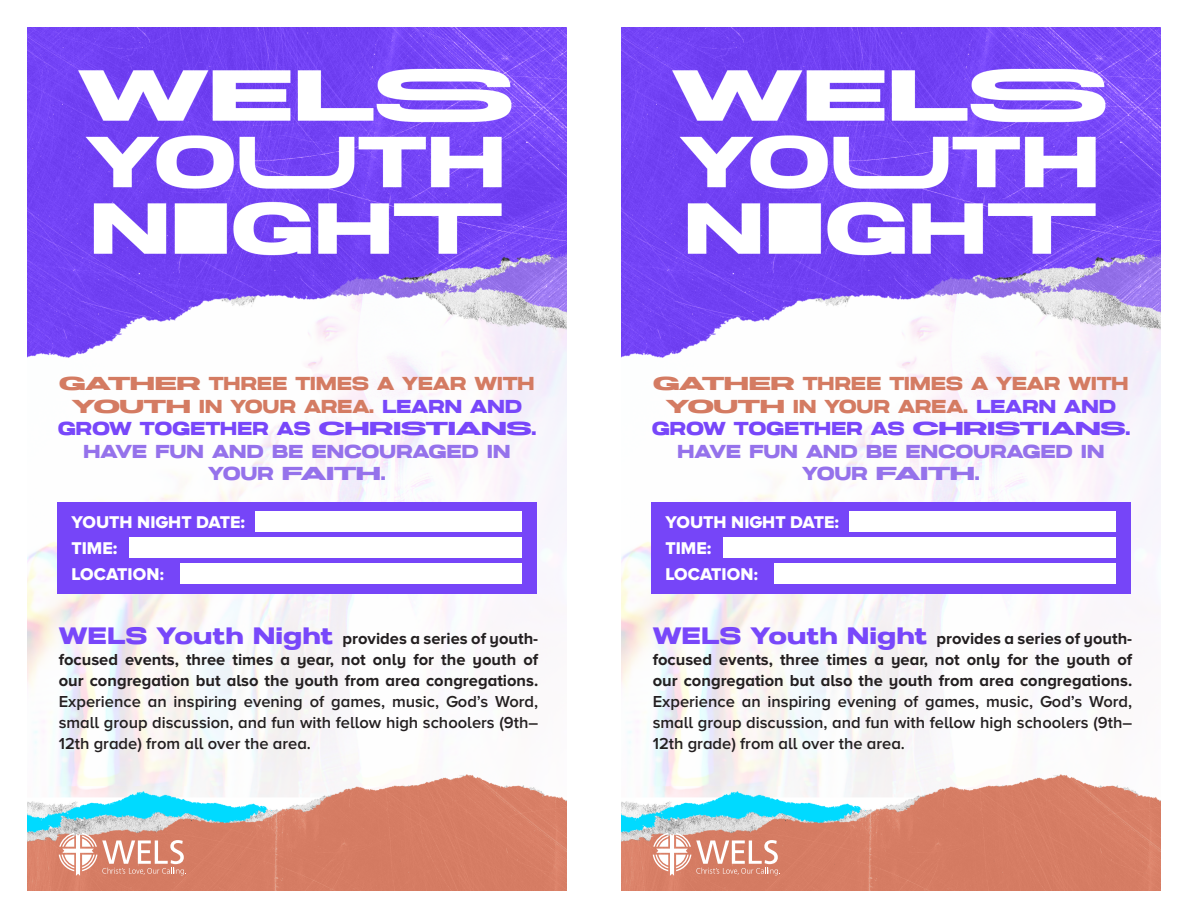
<style>
.page{position:relative;width:1188px;height:918px;background:#fff}
.page>*{position:absolute;margin:0;border:0;box-sizing:border-box;transform-origin:0 0}
.t1{font:18.75px/22.5px "Joyride STD";letter-spacing:-.02em;color:#d47b62;text-align:center}
.t2{font:17.7px "Proxima Nova A Extrabld";color:#fff}
.t3{font:600 16.5px/21px "Proxima Nova A";color:#231f20;text-align:justify}
.s1{font-family:"Joyride WIDE"}
.s2{color:#7847fa}
.s3{font-family:"Joyride WIDE";color:#7847fa}
.s4{color:#9572eb}
.s5{font-family:"Joyride WIDE";color:#9572eb}
.s6{font-family:"Davis Sans";font-weight:700}
.s7{font-family:"Joyride STD";font-weight:400;font-size:23.7px;color:#7847fa}
.s8{font-weight:700}
</style>
<div class="page">
<img style="left:27px;top:27px;width:540px;height:864px">
<img style="left:621px;top:27px;width:540px;height:864px">
<div style="left:57px;top:502px;width:480px;height:92px;background:#7645f8"></div>
<div style="left:255px;top:512px;width:266px;height:20px;background:#fff"></div>
<div style="left:129px;top:538px;width:392px;height:20px;background:#fff"></div>
<div style="left:180px;top:563px;width:341px;height:21px;background:#fff"></div>
<div style="left:651px;top:502px;width:480px;height:92px;background:#7645f8"></div>
<div style="left:849px;top:512px;width:266px;height:20px;background:#fff"></div>
<div style="left:723px;top:538px;width:392px;height:20px;background:#fff"></div>
<div style="left:774px;top:563px;width:341px;height:21px;background:#fff"></div>
<svg style="left:59px;top:833px;width:127px;height:43px"></svg>
<svg style="left:653px;top:833px;width:127px;height:43px"></svg>
<p class="t1" style="left:58px;top:372px;width:480px"><span class="s1">GATHER</span> THREE TIMES A YEAR WITH<br><span class="s1">YOUTH</span> IN YOUR AREA. <span class="s2">LEARN AND<br>GROW TOGETHER AS</span> <span class="s3">CHRISTIANS</span><span class="s2">.<br></span><span class="s4">HAVE FUN AND BE ENCOURAGED IN<br>YOUR</span> <span class="s5">FAITH</span><span class="s4">.</span></p>
<p class="t1" style="left:652px;top:372px;width:480px"><span class="s1">GATHER</span> THREE TIMES A YEAR WITH<br><span class="s1">YOUTH</span> IN YOUR AREA. <span class="s2">LEARN AND<br>GROW TOGETHER AS</span> <span class="s3">CHRISTIANS</span><span class="s2">.<br></span><span class="s4">HAVE FUN AND BE ENCOURAGED IN<br>YOUR</span> <span class="s5">FAITH</span><span class="s4">.</span></p>
<p class="t2" style="left:72px;top:512px;width:175px">YOUTH NIGHT DATE:</p>
<p class="t2" style="left:71px;top:538px;width:47px">TIME:</p>
<p class="t2" style="left:71px;top:564px;width:94px">LOCATION<span class="s6">:</span></p>
<p class="t2" style="left:666px;top:512px;width:175px">YOUTH NIGHT DATE:</p>
<p class="t2" style="left:665px;top:538px;width:47px">TIME:</p>
<p class="t2" style="left:665px;top:564px;width:94px">LOCATION<span class="s6">:</span></p>
<p class="t3" style="left:59px;top:627px;width:481px"><span class="s7">WELS Youth Night</span> <span class="s8">provides a series of youth&shy;focused events, three times a year, not only for the youth of our congregation but also the youth from area congregations.<br></span>Experience an inspiring evening of games, music, God’s Word, small group discussion, and fun with fellow high schoolers (9th– 12th grade) from all over the area.</p>
<p class="t3" style="left:653px;top:627px;width:481px"><span class="s7">WELS Youth Night</span> <span class="s8">provides a series of youth&shy;focused events, three times a year, not only for the youth of our congregation but also the youth from area congregations.<br></span>Experience an inspiring evening of games, music, God’s Word, small group discussion, and fun with fellow high schoolers (9th– 12th grade) from all over the area.</p>
</div>
